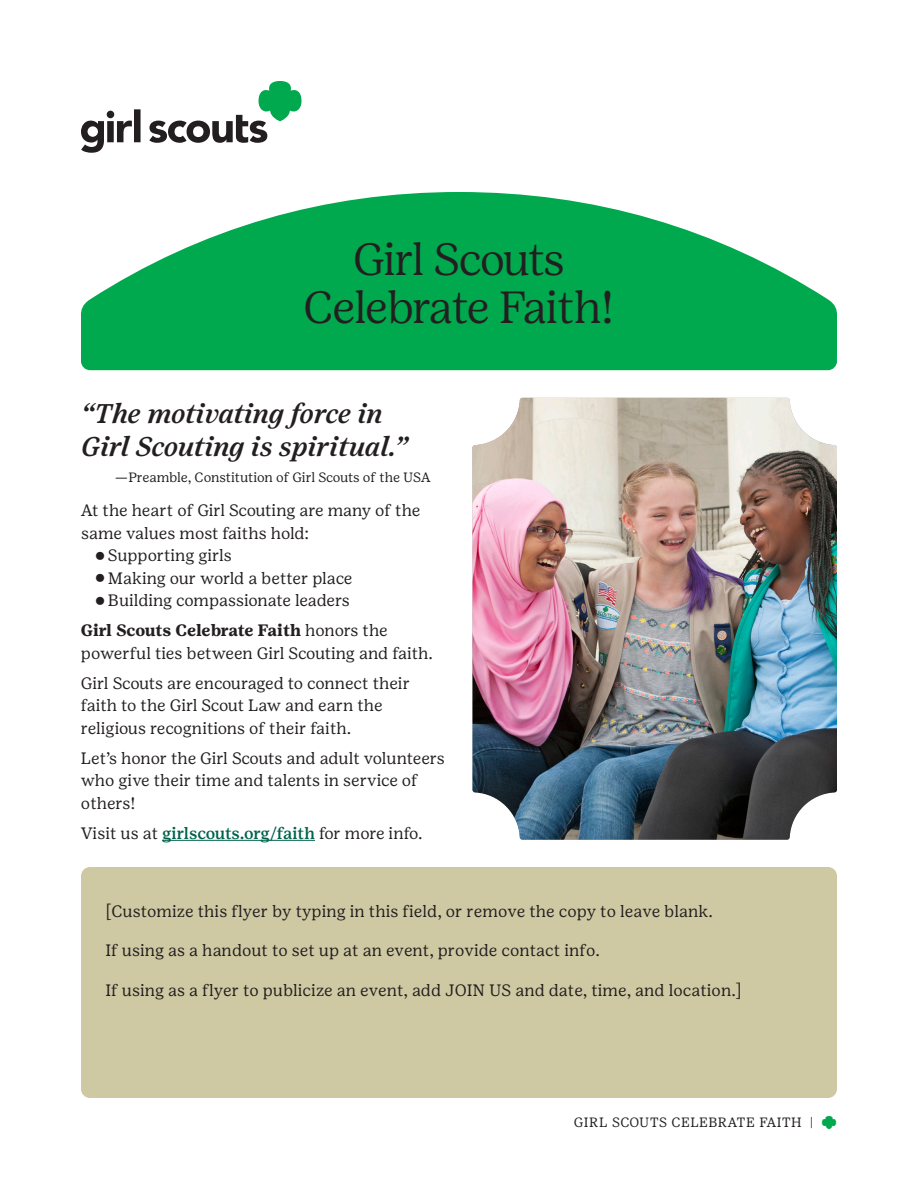
<style>
.page{position:relative;width:918px;height:1188px;background:#fff}
.page>*{position:absolute;margin:0;border:0;box-sizing:border-box;transform-origin:0 0}
.HEADLINE{font:300 45px/48px "Girl Scout Display";letter-spacing:-.02em;color:#231f20;text-align:center}
.Quotation_fixed{font:italic 500 27px/33px "Girl Scout Text";letter-spacing:-.01em;color:#231f20}
.BODY_COPY{font:16.5px/22.5px "Girl Scout Text";letter-spacing:-.01em;color:#231f20}
.t1{font:16.5px "Girl Scout Text";color:#221e1f}
.Body_copy_no_space_a{font:16.5px/22.5px "Girl Scout Text";letter-spacing:-.01em;color:#231f20}
.Attribution{font:13.5px "Girl Scout Text";color:#231f20}
.Attribution-2{font:13.5px "Girl Scout Text";letter-spacing:.035em;color:#231f20}
.s1{font-family:"Trefoil Slab";font-weight:300}
.s2{font-weight:700}
.s3{font-weight:500;color:#00624c}
.s4{color:#00a84e}
</style>
<div class="page">
<div style="left:81px;top:867px;width:756px;height:231px;background:#cec9a2;border-radius:9px"></div>
<svg style="left:81px;top:192px;width:756px;height:178px;fill:#00a84e"></svg>
<hr style="left:162px;top:840px;width:153px;height:1px;background:#00624c">
<img style="left:472px;top:398px;width:365px;height:442px">
<svg style="left:81px;top:81px;width:221px;height:72px"></svg>
<p class="HEADLINE" style="left:304px;top:235px;width:312px">Girl Scouts<br>Celebrate Faith!</p>
<p class="Quotation_fixed" style="left:81px;top:397px;width:328px">“The motivating force in<br>Girl Scouting is spiritual.”</p>
<p class="Attribution" style="left:115px;top:469px;width:317px">—Preamble, Constitution of Girl Scouts of the USA</p>
<p class="Body_copy_no_space_a" style="left:81px;top:499px;width:341px">At the heart of Girl Scouting are many of the same values most faiths hold:</p>
<p class="BODY_COPY" style="left:95px;top:544px;width:138px"><span class="s1">⚬</span> Supporting girls</p>
<p class="BODY_COPY" style="left:95px;top:567px;width:259px"><span class="s1">⚬</span> Making our world a better place</p>
<p class="BODY_COPY" style="left:95px;top:589px;width:256px"><span class="s1">⚬</span> Building compassionate leaders</p>
<p class="BODY_COPY" style="left:81px;top:619px;width:354px"><span class="s2">Girl Scouts Celebrate Faith</span> honors the powerful ties between Girl Scouting and faith.</p>
<p class="BODY_COPY" style="left:81px;top:672px;width:331px">Girl Scouts are encouraged to connect their faith to the Girl Scout Law and earn the religious recognitions of their faith.</p>
<p class="BODY_COPY" style="left:81px;top:747px;width:365px">Let’s honor the Girl Scouts and adult volunteers who give their time and talents in service of others!</p>
<p class="BODY_COPY" style="left:81px;top:822px;width:343px">Visit us at <span class="s3">girlscouts.org/faith</span> for more info.</p>
<p class="t1" style="left:105px;top:902px;width:609px">[Customize this flyer by typing in this field, or remove the copy to leave blank.</p>
<p class="t1" style="left:105px;top:941px;width:496px">If using as a handout to set up at an event, provide contact info.</p>
<p class="t1" style="left:105px;top:981px;width:638px">If using as a flyer to publicize an event, add JOIN US and date, time, and location.]</p>
<p class="Attribution-2" style="left:574px;top:1115px;width:265px">GIRL SCOUTS CELEBRATE FAITH | <span class="s4">❧</span></p>
</div>
